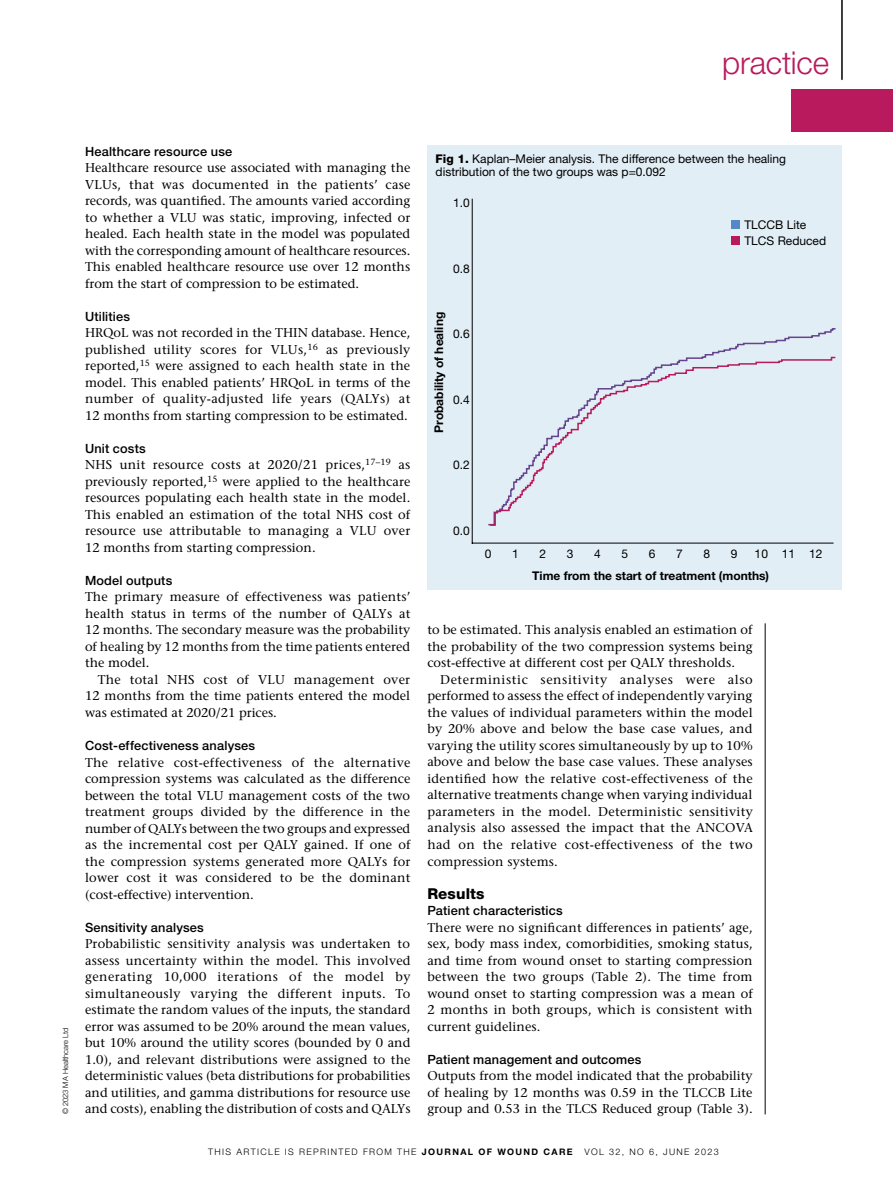
<style>
.page{position:relative;width:893px;height:1191px;background:#fff}
.page>*{position:absolute;margin:0;border:0;box-sizing:border-box;transform-origin:0 0}
.t1{font:300 31.5px "Helvetica Neue LT Std";letter-spacing:-.005em;color:#b81a5d}
.t2{font:800 15px "Helvetica Neue LT Std";letter-spacing:.01em;color:#000}
.t3{font:500 12.75px/16.5px "Stone Serif Std";color:#000;text-align:justify}
.t4{font:500 12.75px "Helvetica Neue LT Std";letter-spacing:.015em;color:#000}
.t5{font:12px/13.5px "Helvetica Neue LT Std";color:#000}
.t6{font:700 12px "Helvetica Neue LT Std";color:#000}
.t7{font:300 9px "Helvetica Neue LT Std";letter-spacing:.15em;color:#000}
.t8{font:300 7.5px "Helvetica Neue LT Std";color:#000}
.s1{font-weight:800}
.s2{font-weight:700}
</style>
<div class="page">
<hr style="left:842px;top:0;width:1px;height:80px;background:#000">
<div style="left:791px;top:89px;width:102px;height:43px;background:#b81a5d"></div>
<hr style="left:765px;top:623px;width:1px;height:491px;background:#000">
<div style="left:427px;top:146px;width:415px;height:444px;background:#e2eef5"></div>
<hr style="left:472px;top:543px;width:361px;height:1px;background:#000">
<hr style="left:472px;top:199px;width:1px;height:344px;background:#000">
<div style="left:732px;top:220px;width:8px;height:8px;background:#5488c7"></div>
<div style="left:732px;top:236px;width:8px;height:9px;background:#b81a5d"></div>
<svg style="left:704px;top:328px;width:132px;height:28px"></svg>
<svg style="left:488px;top:356px;width:348px;height:170px"></svg>
<h1 class="t1" style="left:722px;top:44px;width:109px">practice</h1>
<p class="t8" style="left:61px;top:1114px;width:89px;rotate:-90deg">© 2023 MA Healthcare Ltd</p>
<p class="t4" style="left:85px;top:144px;width:149px">Healthcare resource use</p>
<p class="t3" style="left:85px;top:160px;width:327px">Healthcare resource use associated with managing the VLUs, that was documented in the patients’ case records, was quantified. The amounts varied according to whether a VLU was static, improving, infected or healed. Each health state in the model was populated with the corresponding amount of healthcare resources.<br>This enabled healthcare resource use over 12 months from the start of compression to be estimated.</p>
<p class="t4" style="left:85px;top:309px;width:46px">Utilities</p>
<p class="t3" style="left:85px;top:325px;width:327px">HRQoL was not recorded in the THIN database. Hence, published utility scores for VLUs,<sup>16</sup> as previously reported,<sup>15</sup> were assigned to each health state in the model. This enabled patients’ HRQoL in terms of the number of quality-adjusted life years (QALYs) at 12 months from starting compression to be estimated.</p>
<p class="t4" style="left:85px;top:441px;width:62px">Unit costs</p>
<p class="t3" style="left:85px;top:457px;width:327px">NHS unit resource costs at 2020/21 prices,<sup>17–19</sup> as previously reported,<sup>15</sup> were applied to the healthcare resources populating each health state in the model.<br>This enabled an estimation of the total NHS cost of resource use attributable to managing a VLU over 12 months from starting compression.</p>
<p class="t4" style="left:85px;top:573px;width:89px">Model outputs</p>
<p class="t3" style="left:85px;top:589px;width:327px">The primary measure of effectiveness was patients’ health status in terms of the number of QALYs at 12 months. The secondary measure was the probability of healing by 12 months from the time patients entered the model.</p>
<p class="t3" style="left:85px;top:671px;width:327px;text-indent:13px">The total NHS cost of VLU management over 12 months from the time patients entered the model was estimated at 2020/21 prices.</p>
<p class="t4" style="left:85px;top:738px;width:172px">Cost-effectiveness analyses</p>
<p class="t3" style="left:85px;top:754px;width:327px">The relative cost-effectiveness of the alternative compression systems was calculated as the difference between the total VLU management costs of the two treatment groups divided by the difference in the number of QALYs between the two groups and expressed as the incremental cost per QALY gained. If one of the compression systems generated more QALYs for lower cost it was considered to be the dominant (cost‑effective) intervention.</p>
<p class="t4" style="left:85px;top:919px;width:120px">Sensitivity analyses</p>
<p class="t3" style="left:85px;top:935px;width:327px">Probabilistic sensitivity analysis was undertaken to assess uncertainty within the model. This involved generating 10,000 iterations of the model by simultaneously varying the different inputs. To estimate the random values of the inputs, the standard error was assumed to be 20% around the mean values, but 10% around the utility scores (bounded by 0 and 1.0), and relevant distributions were assigned to the deterministic values (beta distributions for probabilities and utilities, and gamma distributions for resource use and costs), enabling the distribution of costs and QALYs</p>
<p class="t5" style="left:436px;top:152px;width:352px"><span class="s1">Fig 1.</span> Kaplan–Meier analysis. The difference between the healing distribution of the two groups was p=0.092</p>
<p class="t5" style="left:453px;top:196px;width:18px">1.0</p>
<p class="t5" style="left:453px;top:262px;width:18px">0.8</p>
<p class="t6" style="left:431px;top:433px;width:122px;rotate:-90deg">Probability of healing</p>
<p class="t5" style="left:453px;top:327px;width:18px">0.6</p>
<p class="t5" style="left:453px;top:392px;width:18px">0.4</p>
<p class="t5" style="left:453px;top:458px;width:18px">0.2</p>
<p class="t5" style="left:744px;top:216px;width:83px;line-height:16.5px">TLCCB Lite<br>TLCS Reduced</p>
<p class="t5" style="left:453px;top:523px;width:18px">0.0</p>
<p class="t5" style="left:485px;top:547px;width:8px">0</p>
<p class="t5" style="left:512px;top:547px;width:8px">1</p>
<p class="t5" style="left:539px;top:547px;width:8px">2</p>
<p class="t5" style="left:567px;top:547px;width:8px">3</p>
<p class="t5" style="left:594px;top:547px;width:8px">4</p>
<p class="t5" style="left:621px;top:547px;width:8px">5</p>
<p class="t5" style="left:649px;top:547px;width:8px">6</p>
<p class="t5" style="left:676px;top:547px;width:8px">7</p>
<p class="t5" style="left:703px;top:547px;width:8px">8</p>
<p class="t5" style="left:731px;top:547px;width:8px">9</p>
<p class="t5" style="left:755px;top:547px;width:69px">10 11 12</p>
<p class="t6" style="left:532px;top:568px;width:238px">Time from the start of treatment (months)</p>
<p class="t3" style="left:427px;top:622px;width:327px">to be estimated. This analysis enabled an estimation of the probability of the two compression systems being cost-effective at different cost per QALY thresholds.</p>
<p class="t3" style="left:427px;top:671px;width:327px;text-indent:13px">Deterministic sensitivity analyses were also performed to assess the effect of independently varying the values of individual parameters within the model by 20% above and below the base case values, and varying the utility scores simultaneously by up to 10% above and below the base case values. These analyses identified how the relative cost-effectiveness of the alternative treatments change when varying individual parameters in the model. Deterministic sensitivity analysis also assessed the impact that the ANCOVA had on the relative cost-effectiveness of the two compression systems.</p>
<p class="t2" style="left:427px;top:884px;width:59px">Results</p>
<p class="t4" style="left:427px;top:903px;width:137px">Patient characteristics</p>
<p class="t3" style="left:427px;top:919px;width:327px">There were no significant differences in patients’ age, sex, body mass index, comorbidities, smoking status, and time from wound onset to starting compression between the two groups (Table 2). The time from wound onset to starting compression was a mean of 2 months in both groups, which is consistent with current guidelines.</p>
<p class="t4" style="left:427px;top:1051px;width:216px">Patient management and outcomes</p>
<p class="t3" style="left:427px;top:1067px;width:327px">Outputs from the model indicated that the probability of healing by 12 months was 0.59 in the TLCCB Lite group and 0.53 in the TLCS Reduced group (Table 3).</p>
<p class="t7" style="left:208px;top:1146px;width:366px">THIS ARTICLE IS REPRINTED FROM THE <span class="s2">JOURNAL OF WOUND CARE</span></p>
<p class="t7" style="left:584px;top:1146px;width:136px">VOL 32, NO 6, JUNE 2023</p>
</div>
